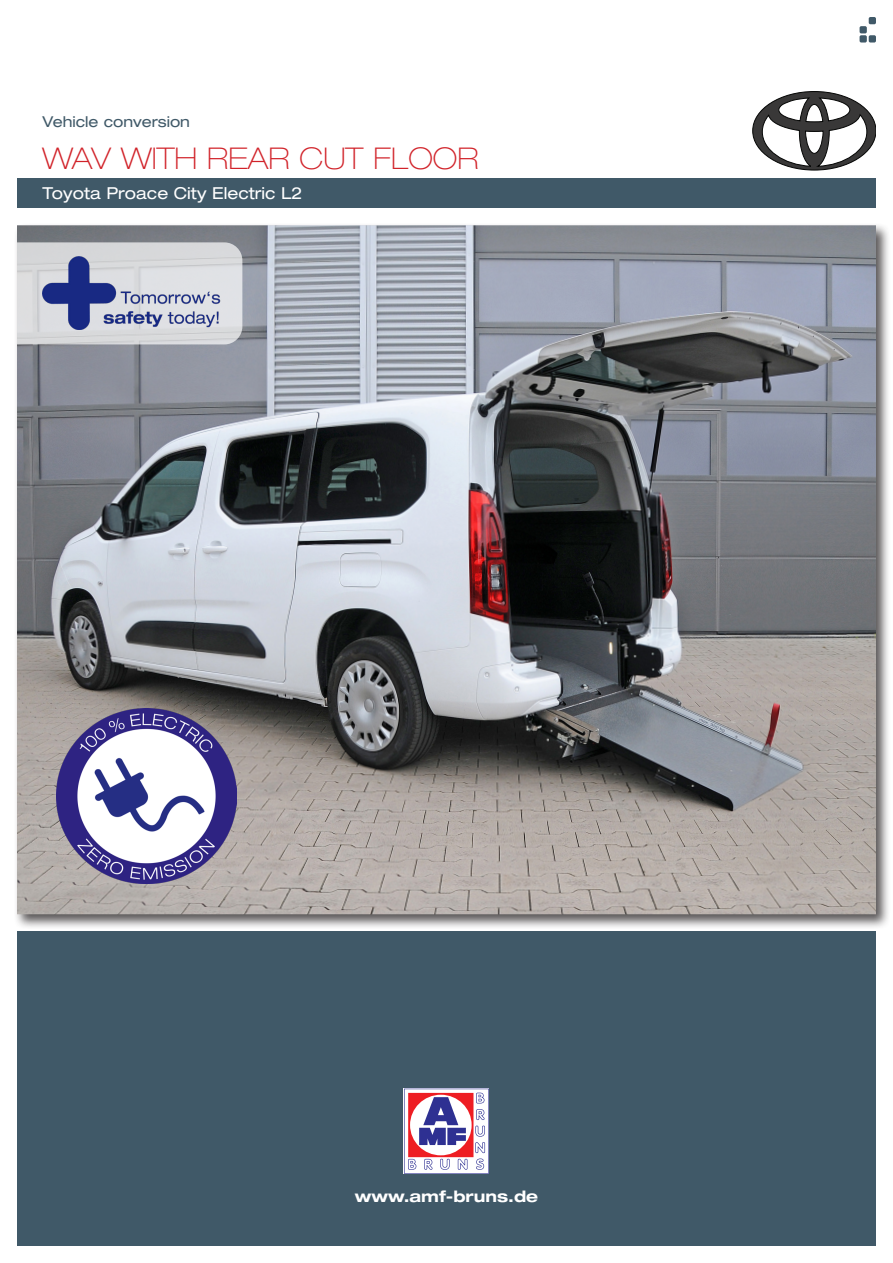
<style>
.page{position:relative;width:893px;height:1263px;background:#fff}
.page>*{position:absolute;margin:0;border:0;box-sizing:border-box;transform-origin:0 0}
.t1{font:100 expanded 30px "Helvetica Neue LT Std";color:#d1232a}
.t2{font:expanded 16.5px "Helvetica Neue LT Std";color:#fff}
.t3{font:700 expanded 15.75px "Helvetica Neue LT Std";color:#fff}
.t4{font:expanded 15px "Helvetica Neue LT Std";color:#405968}
</style>
<div class="page">
<div style="left:17px;top:179px;width:859px;height:29px;background:#405968"></div>
<div style="left:17px;top:931px;width:859px;height:315px;background:#405968"></div>
<svg style="left:404px;top:1089px;width:85px;height:85px;background:#c9a4bd"></svg>
<div style="left:869px;top:17px;width:7px;height:7px;background:#405968;border-radius:2px"></div>
<div style="left:859px;top:26px;width:8px;height:7px;background:#405968;border-radius:2px"></div>
<div style="left:859px;top:35px;width:8px;height:8px;background:#405968;border-radius:2px"></div>
<div style="left:869px;top:35px;width:7px;height:8px;background:#405968;border-radius:2px"></div>
<div style="left:14px;top:222px;width:877px;height:707px;background:#231f20;opacity:.75"></div>
<img style="left:17px;top:225px;width:859px;height:689px">
<img style="left:56px;top:708px;width:181px;height:175px">
<svg style="left:17px;top:242px;width:225px;height:102px;background:#d5d6d9"></svg>
<img style="left:43px;top:256px;width:183px;height:74px">
<svg style="left:753px;top:91px;width:123px;height:79px"></svg>
<p class="t4" style="left:43px;top:113px;width:149px">Vehicle conversion</p>
<p class="t1" style="left:43px;top:141px;width:437px">WAV WITH REAR CUT FLOOR</p>
<p class="t2" style="left:43px;top:183px;width:262px">Toyota Proace City Electric L2</p>
<p class="t3" style="left:355px;top:1187px;width:185px">www.amf-bruns.de</p>
</div>
